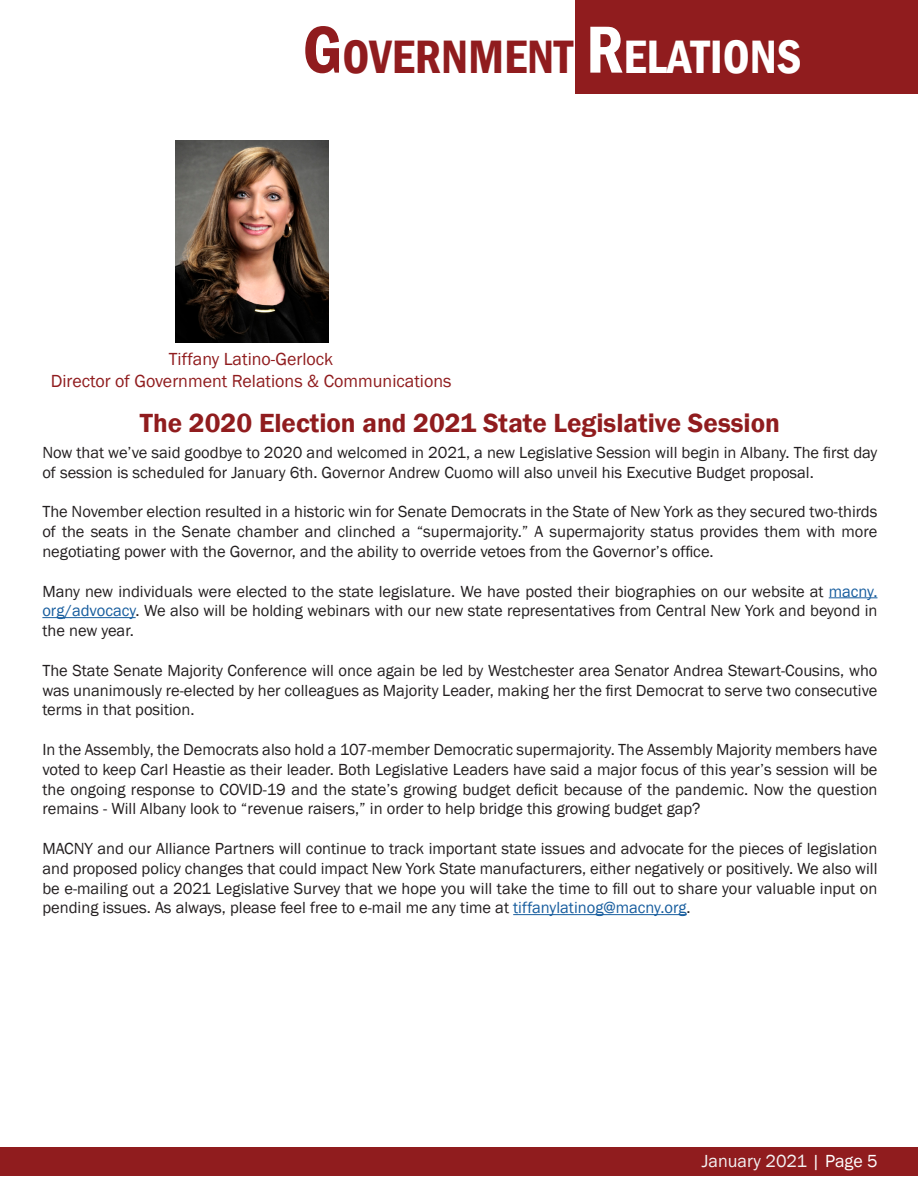
<style>
.page{position:relative;width:918px;height:1188px;background:#fff}
.page>*{position:absolute;margin:0;border:0;box-sizing:border-box;transform-origin:0 0}
.t1{font:600 condensed 48.15px "Franklin Gothic";color:#901c1e}
.t2{font:600 27px "Franklin Gothic";color:#901c1e}
.t3{font:18px "Franklin Gothic";color:#901c1e}
.t4{font:18px "Franklin Gothic";color:#f3f3f3}
.t5{font:16.5px/19.8px "Franklin Gothic";color:#231f20;text-align:justify}
.s1{font-size:68.85px}
.s2{font-size:68.85px;color:#fff}
.s3{color:#fff}
.s4{color:#175d9e}
</style>
<div class="page">
<div style="left:0;top:1148px;width:918px;height:28px;background:#901c1e"></div>
<div style="left:576px;top:0;width:342px;height:93px;background:#901c1e"></div>
<hr style="left:829px;top:597px;width:48px;height:1px;background:#175d9e">
<hr style="left:42px;top:617px;width:94px;height:1px;background:#175d9e">
<hr style="left:513px;top:914px;width:174px;height:1px;background:#175d9e">
<img style="left:175px;top:141px;width:153px;height:201px">
<p class="t1" style="left:303px;top:24px;width:501px"><span class="s1">G</span>OVERNMENT <span class="s2">R</span><span class="s3">ELATIONS</span></p>
<p class="t3" style="left:169px;top:348px;width:166px">Tiffany Latino-Gerlock</p>
<p class="t3" style="left:51px;top:370px;width:402px">Director of Government Relations &amp; Communications</p>
<p class="t2" style="left:140px;top:406px;width:642px">The 2020 Election and 2021 State Legislative Session</p>
<p class="t5" style="left:42px;top:443px;width:837px">Now that we’ve said goodbye to 2020 and welcomed in 2021, a new Legislative Session will begin in Albany. The first day of session is scheduled for January 6th. Governor Andrew Cuomo will also unveil his Executive Budget proposal.</p>
<p class="t5" style="left:42px;top:502px;width:837px">The November election resulted in a historic win for Senate Democrats in the State of New York as they secured two-thirds of the seats in the Senate chamber and clinched a “supermajority.” A supermajority status provides them with more negotiating power with the Governor, and the ability to override vetoes from the Governor’s office.</p>
<p class="t5" style="left:42px;top:582px;width:837px">Many new individuals were elected to the state legislature. We have posted their biographies on our website at <span class="s4">macny. org/advocacy</span>. We also will be holding webinars with our new state representatives from Central New York and beyond in the new year.</p>
<p class="t5" style="left:42px;top:661px;width:837px">The State Senate Majority Conference will once again be led by Westchester area Senator Andrea Stewart-Cousins, who was unanimously re-elected by her colleagues as Majority Leader, making her the first Democrat to serve two consecutive terms in that position.</p>
<p class="t5" style="left:42px;top:740px;width:837px">In the Assembly, the Democrats also hold a 107-member Democratic supermajority. The Assembly Majority members have voted to keep Carl Heastie as their leader. Both Legislative Leaders have said a major focus of this year’s session will be the ongoing response to COVID-19 and the state’s growing budget deficit because of the pandemic. Now the question remains - Will Albany look to “revenue raisers,” in order to help bridge this growing budget gap?</p>
<p class="t5" style="left:42px;top:839px;width:837px">MACNY and our Alliance Partners will continue to track important state issues and advocate for the pieces of legislation and proposed policy changes that could impact New York State manufacturers, either negatively or positively. We also will be e-mailing out a 2021 Legislative Survey that we hope you will take the time to fill out to share your valuable input on pending issues. As always, please feel free to e-mail me any time at <span class="s4">tiffanylatinog@macny.org</span>.</p>
<p class="t4" style="left:702px;top:1150px;width:178px">January 2021 <span class="s3">| Page 5</span></p>
</div>
